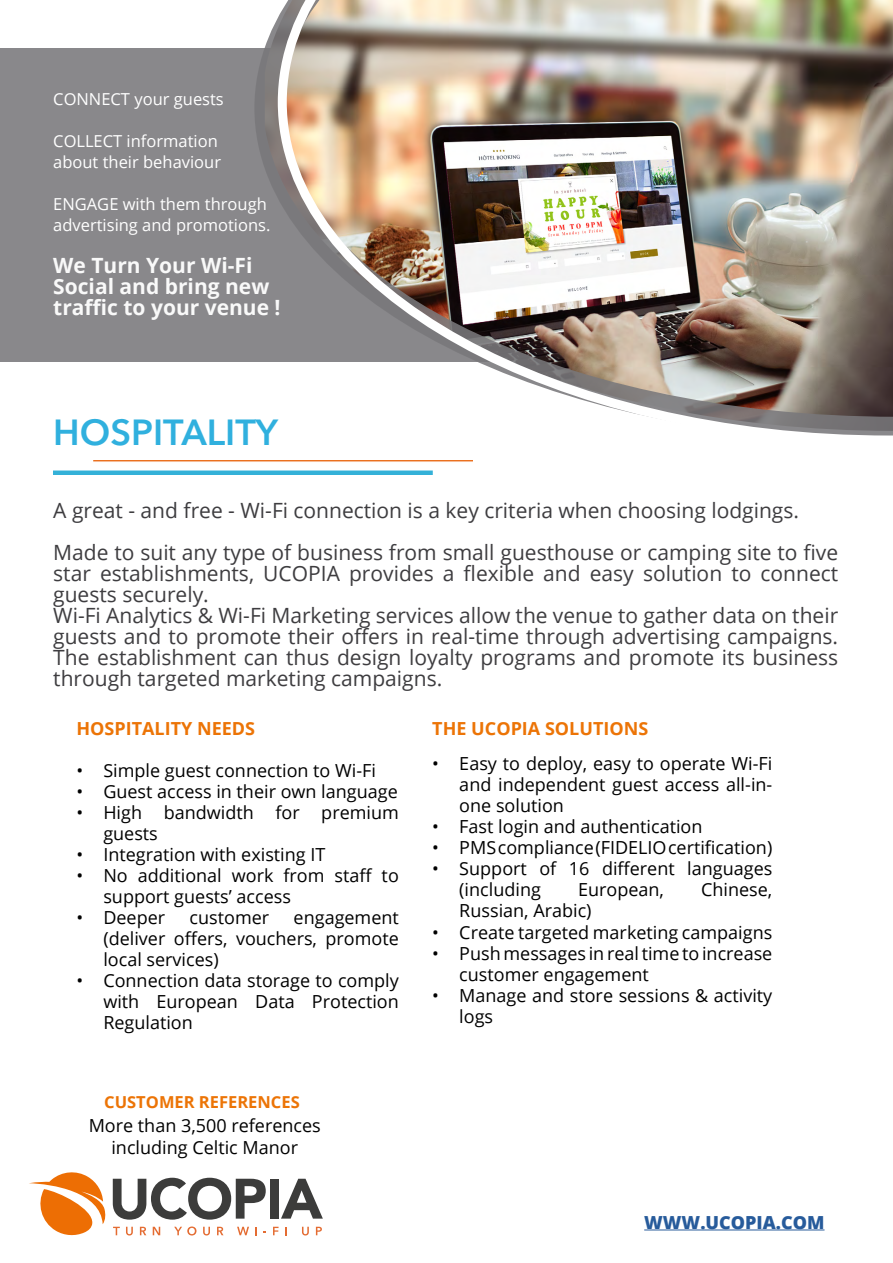
<style>
.page{position:relative;width:893px;height:1263px;background:#fff}
.page>*{position:absolute;margin:0;border:0;box-sizing:border-box;transform-origin:0 0}
.t1{font:600 36px "Avenir Next LT Pro";color:#30b0de}
.t2{font:21px/21px "Open Sans";color:#3e3d40}
.t3{font:700 21px/21px "Open Sans";color:#f9f9f9}
.t4{font:18px/21px "Open Sans";color:#000}
.t5{font:700 18px "Open Sans";color:#ec7406}
.t6{font:800 18px "Open Sans";color:#275b9b}
.t7{font:16.5px/21px "Open Sans";color:#fff}
.t8{font:700 16.5px "Open Sans";color:#ec7406}
</style>
<div class="page">
<div style="left:0;top:49px;width:891px;height:313px;background:#89888b"></div>
<svg style="left:254px;top:18px;width:24px;height:179px"></svg>
<img style="left:278px;top:0;width:615px;height:436px">
<img style="left:53px;top:460px;width:420px;height:15px">
<svg style="left:29px;top:1172px;width:77px;height:63px"></svg>
<svg style="left:113px;top:1178px;width:153px;height:41px"></svg>
<div style="left:270px;top:1179px;width:8px;height:39px;background:#3c3c3b"></div>
<svg style="left:281px;top:1179px;width:42px;height:39px"></svg>
<svg style="left:113px;top:1227px;width:7px;height:8px"></svg>
<svg style="left:126px;top:1227px;width:7px;height:8px"></svg>
<svg style="left:140px;top:1227px;width:6px;height:8px"></svg>
<svg style="left:153px;top:1227px;width:7px;height:8px"></svg>
<svg style="left:174px;top:1226px;width:22px;height:9px"></svg>
<svg style="left:203px;top:1227px;width:7px;height:8px"></svg>
<svg style="left:217px;top:1227px;width:6px;height:8px"></svg>
<svg style="left:237px;top:1227px;width:12px;height:8px"></svg>
<svg style="left:255px;top:1227px;width:2px;height:8px"></svg>
<svg style="left:273px;top:1227px;width:6px;height:8px"></svg>
<svg style="left:285px;top:1227px;width:2px;height:8px"></svg>
<svg style="left:302px;top:1227px;width:7px;height:8px"></svg>
<svg style="left:316px;top:1227px;width:6px;height:8px"></svg>
<hr style="left:644px;top:1229px;width:180px;height:1px;background:#275b9b">
<p class="t7" style="left:53px;top:88px;width:172px">CONNECT your guests</p>
<p class="t7" style="left:53px;top:130px;width:169px">COLLECT information about their behaviour</p>
<p class="t7" style="left:53px;top:193px;width:219px">ENGAGE with them through advertising and promotions.</p>
<p class="t3" style="left:53px;top:255px;width:229px">We Turn Your Wi-Fi<br>Social and bring new traffic to your venue !</p>
<h1 class="t1" style="left:53px;top:411px;width:226px">HOSPITALITY</h1>
<p class="t2" style="left:53px;top:488px;width:786px;line-height:42px">A great - and free - Wi-Fi connection is a key criteria when choosing lodgings.<br>Made to suit any type of business from small guesthouse or camping site to five</p>
<p class="t2" style="left:53px;top:562px;width:786px">star establishments, UCOPIA provides a flexible and easy solution to connect guests securely.<br>Wi-Fi Analytics &amp; Wi-Fi Marketing services allow the venue to gather data on their guests and to promote their offers in real-time through advertising campaigns.<br>The establishment can thus design loyalty programs and promote its business through targeted marketing campaigns.</p>
<p class="t5" style="left:77px;top:715px;width:180px">HOSPITALITY NEEDS</p>
<p class="t5" style="left:432px;top:715px;width:217px">THE UCOPIA SOLUTIONS</p>
<p class="t4" style="left:76px;top:759px;width:301px">• Simple guest connection to Wi-Fi</p>
<p class="t4" style="left:76px;top:780px;width:323px">• Guest access in their own language</p>
<p class="t4" style="left:103px;top:801px;width:297px;text-indent:-27px">• High bandwidth for premium guests</p>
<p class="t4" style="left:76px;top:843px;width:251px">• Integration with existing IT</p>
<p class="t4" style="left:103px;top:864px;width:297px;text-indent:-27px">• No additional work from staff to support guests’ access</p>
<p class="t4" style="left:76px;top:906px;width:90px">• Deeper</p>
<p class="t4" style="left:190px;top:906px;width:81px">customer</p>
<p class="t4" style="left:459px;top:753px;width:315px;text-align:justify;text-indent:-27px">• Easy to deploy, easy to operate Wi-Fi and independent guest access all-in&shy;one solution</p>
<p class="t4" style="left:432px;top:816px;width:272px">• Fast login and authentication</p>
<p class="t4" style="left:432px;top:837px;width:342px">• PMS compliance (FIDELIO certification)</p>
<p class="t4" style="left:459px;top:858px;width:315px;text-indent:-27px">• Support of 16 different languages (including</p>
<p class="t4" style="left:578px;top:879px;width:87px">European,</p>
<p class="t4" style="left:701px;top:879px;width:73px">Chinese,</p>
<p class="t4" style="left:459px;top:900px;width:134px">Russian, Arabic)</p>
<p class="t4" style="left:432px;top:921px;width:342px">• Create targeted marketing campaigns</p>
<p class="t4" style="left:459px;top:942px;width:315px;text-indent:-27px">• Push messages in real time to increase customer engagement</p>
<p class="t4" style="left:459px;top:984px;width:315px;text-indent:-27px">• Manage and store sessions &amp; activity logs</p>
<p class="t4" style="left:103px;top:906px;width:297px;text-align:justify;text-indent:190px">engagement (deliver offers, vouchers, promote local services)</p>
<p class="t4" style="left:103px;top:969px;width:297px;text-align:justify;text-indent:-27px">• Connection data storage to comply with European Data Protection Regulation</p>
<p class="t8" style="left:104px;top:1090px;width:197px">CUSTOMER REFERENCES</p>
<p class="t4" style="left:89px;top:1114px;width:234px;line-height:21.6px;text-align:center">More than 3,500 references including Celtic Manor</p>
<p class="t6" style="left:644px;top:1208px;width:182px">WWW.UCOPIA.COM</p>
</div>
